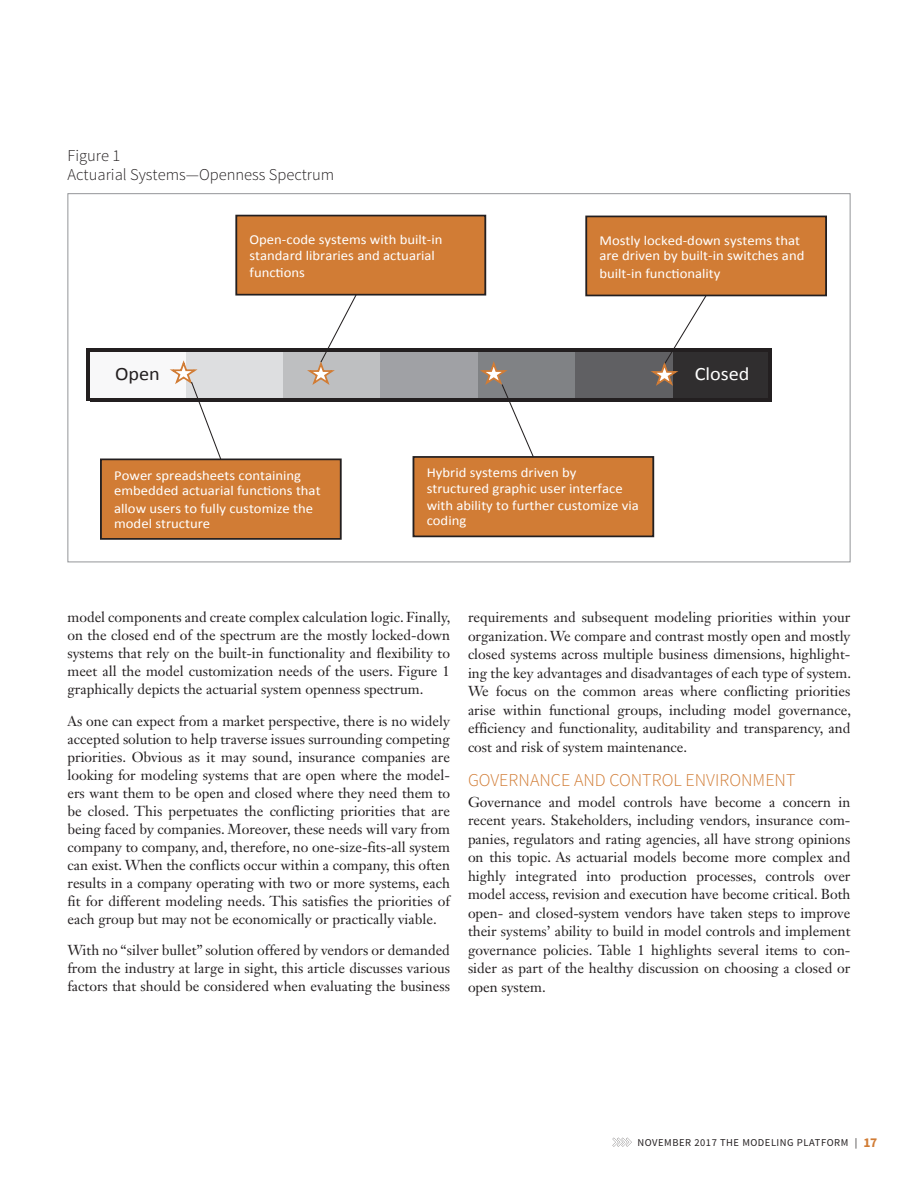
<style>
.page{position:relative;width:918px;height:1188px;background:#fff}
.page>*{position:absolute;margin:0;border:0;box-sizing:border-box;transform-origin:0 0}
.t1{font:18.9px "Calibri";color:#fff;scale:1.07 1}
.t2{font:18.9px "Calibri";color:#231f20;scale:1.07 1}
.t3{font:300 18px "Source Sans Pro";color:#d17c35}
.t4{font:300 16.5px/19.5px "Source Sans Pro";color:#231f20}
.t5{font:14.25px/18px "Janson Text LT Std";color:#231f20;text-align:justify}
.t6{font:13.8px/15.5px "Calibri";color:#fff;scale:1.07 1}
.t7{font:10.5px "Source Sans Pro";letter-spacing:.05em;color:#231f20}
.s1{font-weight:700;font-size:13.5px;color:#d17c35}
</style>
<div class="page">
<svg style="left:612px;top:1138px;width:20px;height:9px"></svg>
<div style="left:88px;top:350px;width:98px;height:50px;background:#f8f8f9"></div>
<div style="left:186px;top:350px;width:97px;height:50px;background:#dddee0"></div>
<div style="left:283px;top:350px;width:98px;height:50px;background:#bebfc1"></div>
<div style="left:380px;top:350px;width:98px;height:50px;background:#a0a1a5"></div>
<div style="left:478px;top:350px;width:98px;height:50px;background:#808285"></div>
<div style="left:575px;top:350px;width:98px;height:50px;background:#606063"></div>
<div style="left:673px;top:350px;width:98px;height:50px;background:#302e2f"></div>
<hr style="left:86px;top:349px;width:4px;height:52px;background:#231f20">
<hr style="left:768px;top:352px;width:4px;height:49px;background:#231f20">
<hr style="left:90px;top:349px;width:682px;height:3px;background:#231f20">
<hr style="left:90px;top:398px;width:682px;height:3px;background:#231f20">
<div style="left:101px;top:459px;width:240px;height:80px;background:#d17c35"></div>
<div style="left:100px;top:458px;width:242px;height:82px;border:2px solid #231f20"></div>
<div style="left:236px;top:216px;width:249px;height:79px;background:#d17c35"></div>
<div style="left:235px;top:215px;width:251px;height:81px;border:2px solid #231f20"></div>
<div style="left:413px;top:457px;width:240px;height:79px;background:#d17c35"></div>
<div style="left:413px;top:456px;width:241px;height:81px;border:2px solid #231f20"></div>
<div style="left:586px;top:216px;width:240px;height:79px;background:#d17c35"></div>
<div style="left:585px;top:216px;width:242px;height:80px;border:2px solid #231f20"></div>
<svg style="left:170px;top:360px;width:52px;height:100px"></svg>
<svg style="left:307px;top:294px;width:50px;height:91px"></svg>
<svg style="left:480px;top:361px;width:55px;height:97px"></svg>
<svg style="left:651px;top:294px;width:56px;height:92px"></svg>
<p class="t4" style="left:68px;top:146px;width:268px">Figure 1<br>Actuarial Systems—Openness Spectrum</p>
<p class="t6" style="left:250px;top:232px;width:182px">Open-code systems with built-in standard libraries and actuarial</p>
<p class="t6" style="left:250px;top:264px;width:53px">functions</p>
<p class="t6" style="left:599px;top:233px;width:193px">Mostly locked-down systems that are driven by built-in switches and</p>
<p class="t6" style="left:599px;top:265px;width:115px">built-in functionality</p>
<h1 class="t2" style="left:115px;top:362px;width:43px">Open</h1>
<h1 class="t1" style="left:695px;top:362px;width:53px">Closed</h1>
<p class="t6" style="left:114px;top:468px;width:194px">Power spreadsheets containing embedded actuarial functions that</p>
<p class="t6" style="left:114px;top:500px;width:188px">allow users to fully customize the model structure</p>
<p class="t6" style="left:427px;top:465px;width:185px">Hybrid systems driven by structured graphic user interface</p>
<p class="t6" style="left:427px;top:498px;width:200px">with ability to further customize via coding</p>
<p class="t5" style="left:68px;top:608px;width:384px">model components and create complex calculation logic. Finally, on the closed end of the spectrum are the mostly locked-down systems that rely on the built-in functionality and flexibility to meet all the model customization needs of the users. Figure 1 graphically depicts the actuarial system openness spectrum.</p>
<p class="t5" style="left:68px;top:712px;width:384px">As one can expect from a market perspective, there is no widely accepted solution to help traverse issues surrounding competing priorities. Obvious as it may sound, insurance companies are looking for modeling systems that are open where the model&shy;ers want them to be open and closed where they need them to be closed. This perpetuates the conflicting priorities that are being faced by companies. Moreover, these needs will vary from company to company, and, therefore, no one-size-fits-all system can exist. When the conflicts occur within a company, this often results in a company operating with two or more systems, each fit for different modeling needs. This satisfies the priorities of each group but may not be economically or practically viable.</p>
<p class="t5" style="left:68px;top:941px;width:384px">With no “silver bullet” solution offered by vendors or demanded from the industry at large in sight, this article discusses various factors that should be considered when evaluating the business</p>
<p class="t5" style="left:468px;top:608px;width:385px;line-height:18.5px">requirements and subsequent modeling priorities within your organization. We compare and contrast mostly open and mostly closed systems across multiple business dimensions, highlight&shy;ing the key advantages and disadvantages of each type of system.<br>We focus on the common areas where conflicting priorities arise within functional groups, including model governance, efficiency and functionality, auditability and transparency, and cost and risk of system maintenance.</p>
<p class="t3" style="left:468px;top:769px;width:329px">GOVERNANCE AND CONTROL ENVIRONMENT</p>
<p class="t5" style="left:468px;top:793px;width:384px;line-height:18.5px">Governance and model controls have become a concern in recent years. Stakeholders, including vendors, insurance com&shy;panies, regulators and rating agencies, all have strong opinions on this topic. As actuarial models become more complex and highly integrated into production processes, controls over model access, revision and execution have become critical. Both open- and closed-system vendors have taken steps to improve their systems’ ability to build in model controls and implement governance policies. Table 1 highlights several items to con&shy;sider as part of the healthy discussion on choosing a closed or open system.</p>
<p class="t7" style="left:638px;top:1136px;width:241px">NOVEMBER 2017 THE MODELING PLATFORM | <span class="s1">17</span></p>
</div>
